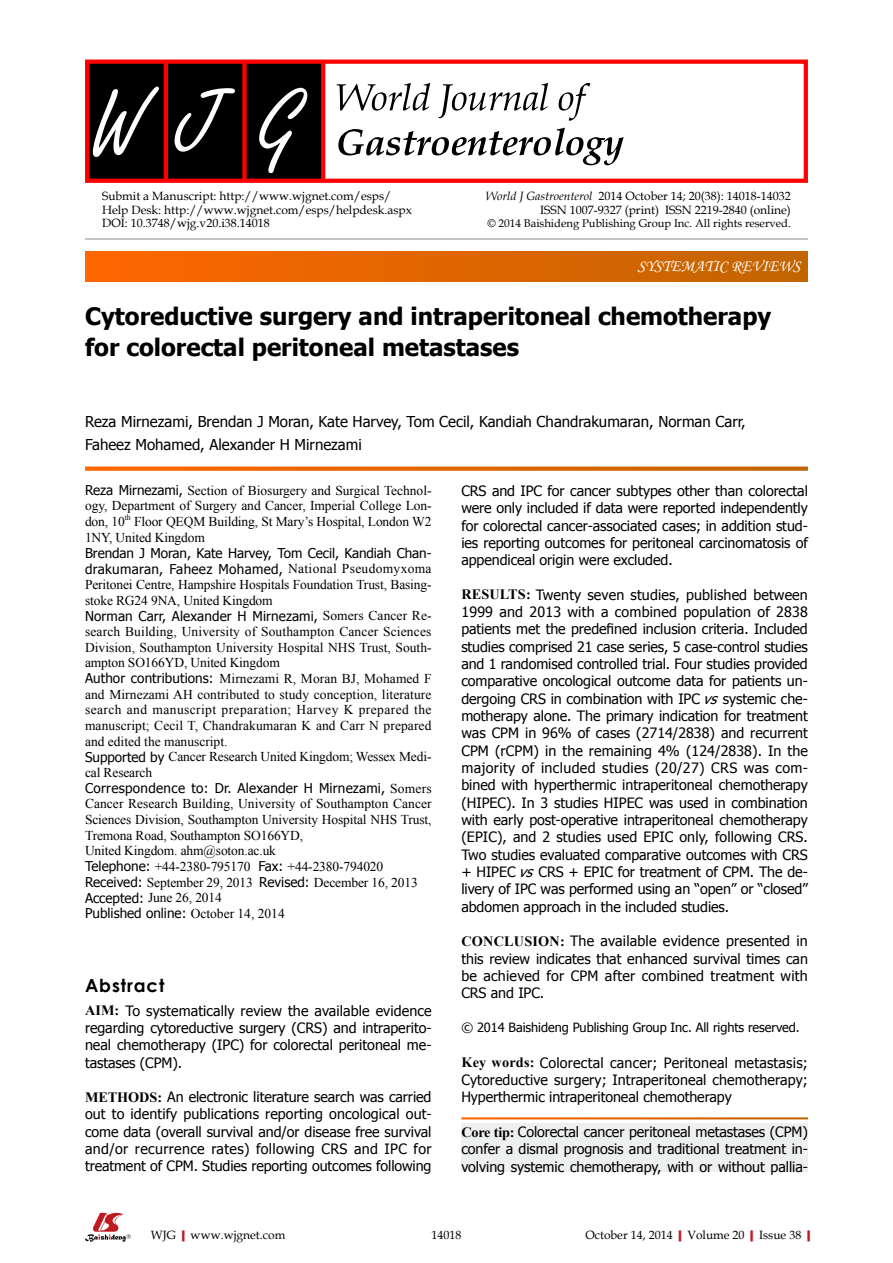
<style>
.page{position:relative;width:893px;height:1263px;background:#fff}
.page>*{position:absolute;margin:0;border:0;box-sizing:border-box;transform-origin:0 0}
.t1{font:700 24px/31.5px "Tahoma";color:#000}
.t2{font:700 18px "Century Gothic";letter-spacing:.05em;color:#000}
.t3{font:16.5px "Monotype Corsiva";color:#fff}
.t4{font:15px/22.5px "Tahoma";color:#000}
.t5{font:14.25px/17.4px "Tahoma";letter-spacing:-.005em;color:#000;text-align:justify}
.t6{font:13.5px/15.8px "Times New Roman";letter-spacing:-.005em;color:#000;text-align:justify}
.t7{font:12.75px "Tahoma";letter-spacing:-.005em;color:#000}
.t8{font:12px/13.5px "Book Antiqua";color:#000}
.t9{font:11.25px "Book Antiqua";color:#000}
.t10{font:7.8px "Times New Roman";color:#000}
.s1{font-style:italic}
.s2{font-family:"Tahoma"}
.s3{font-family:"Times New Roman";font-weight:700}
.s4{font-weight:700;color:#c01920}
</style>
<div class="page">
<div style="left:85px;top:252px;width:723px;height:29px;background:linear-gradient(to right,#f60,#c16500)"></div>
<hr style="left:85px;top:239px;width:723px;height:1px;background:#898989">
<div style="left:87px;top:61px;width:236px;height:121px;background:#000"></div>
<hr style="left:164px;top:61px;width:4px;height:121px;background:#f00">
<div style="left:242px;top:61px;width:5px;height:121px;background:#f00"></div>
<hr style="left:321px;top:61px;width:4px;height:121px;background:#f00">
<div style="left:85px;top:60px;width:723px;height:123px;border:4px solid #f00"></div>
<svg style="left:259px;top:88px;width:48px;height:85px"></svg>
<svg style="left:175px;top:88px;width:60px;height:64px"></svg>
<svg style="left:93px;top:87px;width:66px;height:70px"></svg>
<svg style="left:337px;top:83px;width:253px;height:38px"></svg>
<svg style="left:338px;top:128px;width:286px;height:37px"></svg>
<svg style="left:85px;top:466px;width:723px;height:5px;background:#e47c26"></svg>
<svg style="left:85px;top:1213px;width:46px;height:29px"></svg>
<div style="left:461px;top:1123px;width:347px;height:49px;background:#eeefef"></div>
<p class="t8" style="left:102px;top:189px;width:311px">Submit a Manuscript: http://www.wjgnet.com/esps/<br>Help Desk: http://www.wjgnet.com/esps/helpdesk.aspx<br>DOI: 10.3748/wjg.v20.i38.14018</p>
<p class="t8" style="left:486px;top:189px;width:306px;text-align:right"><span class="s1">World J Gastroenterol</span> 2014 October 14; 20(38): 14018-14032<br>ISSN 1007-9327 (print) ISSN 2219-2840 (online)</p>
<p class="t9" style="left:487px;top:215px;width:305px">© 2014 Baishideng Publishing Group Inc. All rights reserved.</p>
<p class="t3" style="left:637px;top:256px;width:165px">SYSTEMATIC REVIEWS</p>
<p class="t1" style="left:85px;top:298px;width:688px">Cytoreductive surgery and intraperitoneal chemotherapy for colorectal peritoneal metastases</p>
<p class="t4" style="left:85px;top:410px;width:662px">Reza Mirnezami, Brendan J Moran, Kate Harvey, Tom Cecil, Kandiah Chandrakumaran, Norman Carr,<br>Faheez Mohamed, Alexander H Mirnezami</p>
<p class="t6" style="left:85px;top:482px;width:348px"><span class="s2">Reza Mirnezami,</span> Section of Biosurgery and Surgical Technol&shy;ogy, Department of Surgery and Cancer, Imperial College Lon&shy;don, 10</p>
<p class="t5" style="left:461px;top:481px;width:348px">CRS and IPC for cancer subtypes other than colorectal were only included if data were reported independently for colorectal cancer-associated cases; in addition stud&shy;ies reporting outcomes for peritoneal carcinomatosis of appendiceal origin were excluded.</p>
<p class="t5" style="left:461px;top:585px;width:348px"><span class="s3">RESULTS:</span> Twenty seven studies, published between 1999 and 2013 with a combined population of 2838 patients met the predefined inclusion criteria. Included studies comprised 21 case series, 5 case-control studies and 1 randomised controlled trial. Four studies provided comparative oncological outcome data for patients un&shy;dergoing CRS in combination with IPC <span class="s1">vs</span>systemic che&shy;motherapy alone. The primary indication for treatment was CPM in 96% of cases (2714/2838) and recurrent CPM (rCPM) in the remaining 4% (124/2838). In the majority of included studies (20/27) CRS was com&shy;bined with hyperthermic intraperitoneal chemotherapy (HIPEC). In 3 studies HIPEC was used in combination with early post-operative intraperitoneal chemotherapy (EPIC), and 2 studies used EPIC only, following CRS.<br>Two studies evaluated comparative outcomes with CRS + HIPEC <span class="s1">vs</span>CRS + EPIC for treatment of CPM. The de&shy;livery of IPC was performed using an “open” or “closed” abdomen approach in the included studies.</p>
<p class="t5" style="left:461px;top:932px;width:348px"><span class="s3">CONCLUSION:</span> The available evidence presented in this review indicates that enhanced survival times can be achieved for CPM after combined treatment with CRS and IPC.</p>
<p class="t7" style="left:461px;top:1018px;width:340px">© 2014 Baishideng Publishing Group Inc. All rights reserved.</p>
<p class="t5" style="left:461px;top:1053px;width:348px"><span class="s3">Key words:</span> Colorectal cancer; Peritoneal metastasis; Cytoreductive surgery; Intraperitoneal chemotherapy; Hyperthermic intraperitoneal chemotherapy</p>
<p class="t5" style="left:461px;top:1122px;width:348px"><span class="s3">Core tip:</span> Colorectal cancer peritoneal metastases (CPM) confer a dismal prognosis and traditional treatment in&shy;volving systemic chemotherapy, with or without pallia-</p>
<p class="t10" style="left:125px;top:512px;width:8px">th</p>
<p class="t6" style="left:85px;top:513px;width:348px;text-align:left;text-indent:49px">Floor QEQM Building, St Mary’s Hospital, London W2<br>1NY, United Kingdom<br><span class="s2">Brendan J Moran, Kate Harvey, Tom Cecil, Kandiah Chan&shy;drakumaran, Faheez Mohamed,</span> National Pseudomyxoma Peritonei Centre, Hampshire Hospitals Foundation Trust, Basing&shy;stoke RG24 9NA, United Kingdom<br><span class="s2">Norman Carr, Alexander H Mirnezami,</span> Somers Cancer Re&shy;search Building, University of Southampton Cancer Sciences Division, Southampton University Hospital NHS Trust, South&shy;ampton SO166YD, United Kingdom<br><span class="s2">Author contributions:</span> Mirnezami R, Moran BJ, Mohamed F and Mirnezami AH contributed to study conception, literature search and manuscript preparation; Harvey K prepared the manuscript; Cecil T, Chandrakumaran K and Carr N prepared and edited the manuscript.<br><span class="s2">Supported by</span> Cancer Research United Kingdom; Wessex Medi&shy;cal Research<br><span class="s2">Correspondence to: Dr. Alexander H Mirnezami,</span> Somers Cancer Research Building, University of Southampton Cancer Sciences Division, Southampton University Hospital NHS Trust, Tremona Road, Southampton SO166YD,<br>United Kingdom. ahm@soton.ac.uk<br><span class="s2">Telephone:</span> +44-2380-795170 <span class="s2">Fax:</span> +44-2380-794020<br><span class="s2">Received:</span> September 29, 2013 <span class="s2">Revised:</span> December 16, 2013<br><span class="s2">Accepted:</span> June 26, 2014<br><span class="s2">Published online:</span> October 14, 2014</p>
<p class="t2" style="left:85px;top:972px;width:81px">Abstract</p>
<p class="t5" style="left:85px;top:1001px;width:348px"><span class="s3">AIM:</span> To systematically review the available evidence regarding cytoreductive surgery (CRS) and intraperito&shy;neal chemotherapy (IPC) for colorectal peritoneal me&shy;tastases (CPM).</p>
<p class="t5" style="left:85px;top:1087px;width:348px"><span class="s3">METHODS:</span> An electronic literature search was carried out to identify publications reporting oncological out&shy;come data (overall survival and/or disease free survival and/or recurrence rates) following CRS and IPC for treatment of CPM. Studies reporting outcomes following</p>
<p class="t8" style="left:151px;top:1227px;width:136px">WJG<span class="s4">|</span>www.wjgnet.com</p>
<p class="t8" style="left:431px;top:1227px;width:31px">14018</p>
<p class="t8" style="left:585px;top:1227px;width:232px">October 14, 2014<span class="s4">|</span>Volume 20<span class="s4">|</span>Issue 38<span class="s4">|</span></p>
</div>
